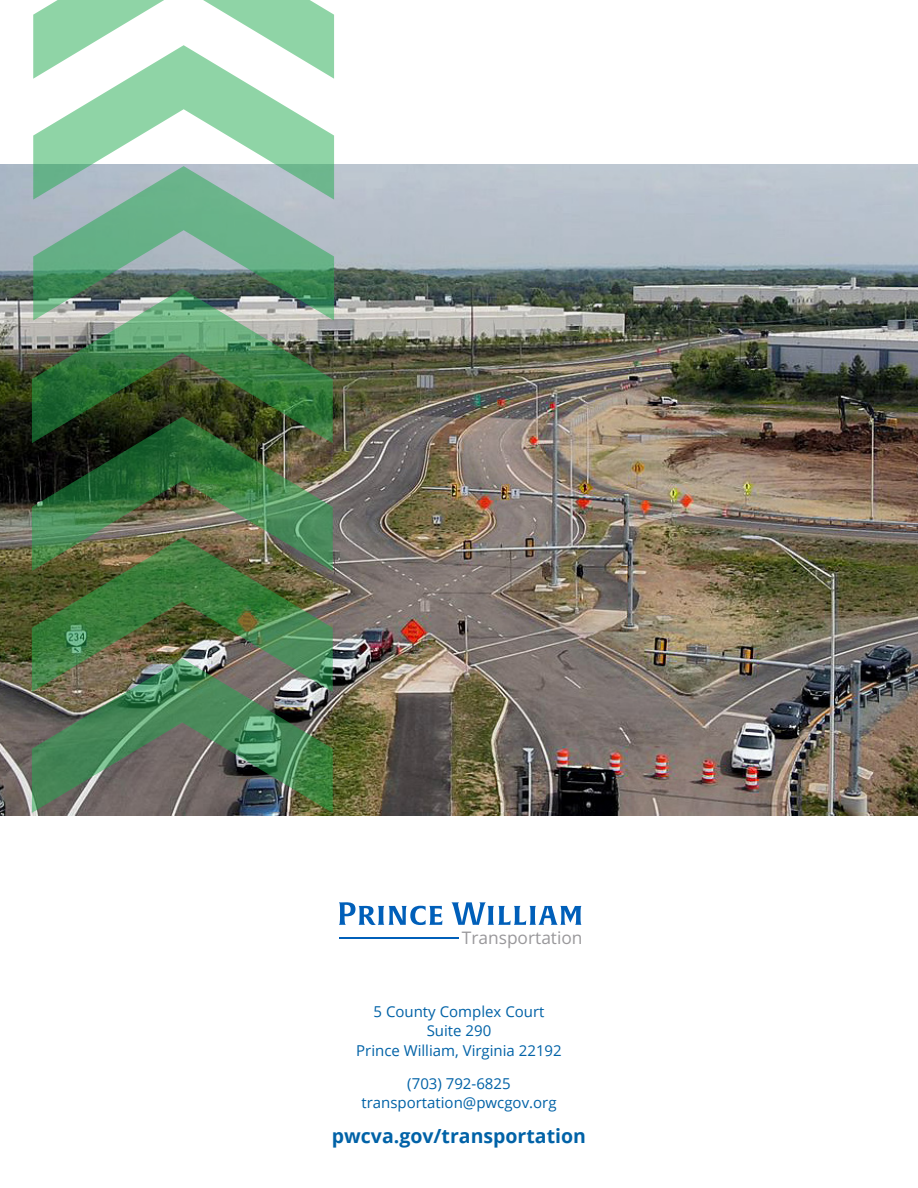
<style>
.page{position:relative;width:918px;height:1188px;background:#fff}
.page>*{position:absolute;margin:0;border:0;box-sizing:border-box;transform-origin:0 0}
.Blue_Bold_Project_Text{font:700 19.5px "Open Sans";color:#0162a7}
.t1{font:17.4px "Open Sans";color:#99989b}
.Blue_Bold_Project_Text-2{font:15px "Open Sans";color:#0162a7}
</style>
<div class="page">
<img style="left:0;top:164px;width:918px;height:651px">
<svg style="left:339px;top:902px;width:104px;height:23px"></svg>
<svg style="left:451px;top:902px;width:130px;height:23px"></svg>
<hr style="left:339px;top:937px;width:120px;height:1px;background:#005fb9">
<svg style="left:33px;top:0;width:301px;height:45px"></svg>
<svg style="left:33px;top:45px;width:301px;height:121px;fill:#8fd4a6"></svg>
<svg style="left:33px;top:166px;width:301px;height:155px"></svg>
<img style="left:32px;top:443px;width:301px;height:94px">
<img style="left:32px;top:289px;width:301px;height:154px">
<img style="left:32px;top:537px;width:301px;height:121px">
<img style="left:32px;top:658px;width:301px;height:155px">
<p class="t1" style="left:462px;top:926px;width:122px">Transportation</p>
<p class="Blue_Bold_Project_Text-2" style="left:374px;top:1001px;width:172px">5 County Complex Court</p>
<p class="Blue_Bold_Project_Text-2" style="left:427px;top:1021px;width:66px">Suite 290</p>
<p class="Blue_Bold_Project_Text-2" style="left:356px;top:1040px;width:207px">Prince William, Virginia 22192</p>
<p class="Blue_Bold_Project_Text-2" style="left:407px;top:1073px;width:105px">(703) 792-6825</p>
<p class="Blue_Bold_Project_Text-2" style="left:361px;top:1093px;width:197px">transportation@pwcgov.org</p>
<p class="Blue_Bold_Project_Text" style="left:332px;top:1122px;width:256px">pwcva.gov/transportation</p>
</div>
